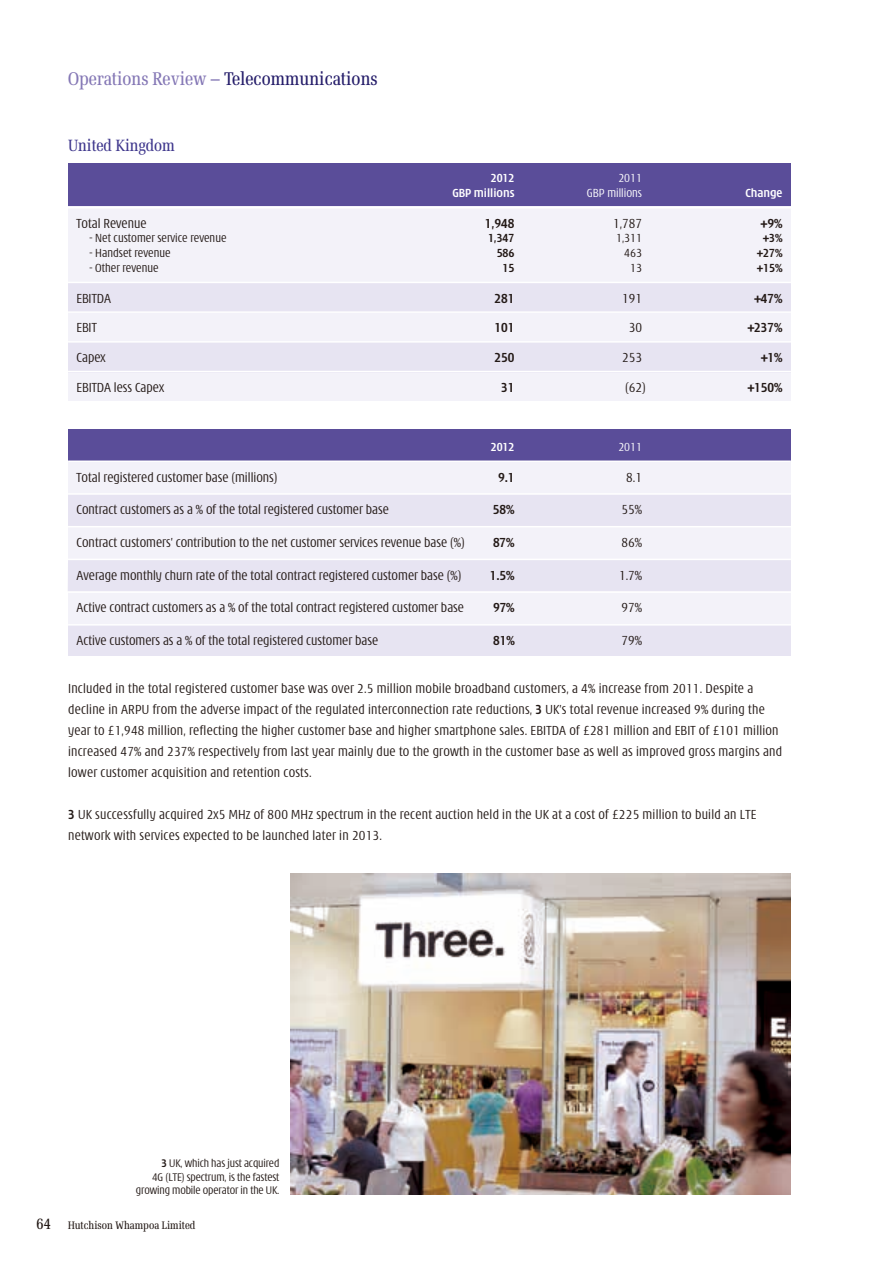
<style>
.page{position:relative;width:893px;height:1263px;background:#fff}
.page>*{position:absolute;margin:0;border:0;box-sizing:border-box;transform-origin:0 0}
.t1{font:20.25px "Verona";color:#241c69}
.t2{font:18px "Verona";color:#3e368c}
.t3{font:300 condensed 14.25px/21px "Modena";letter-spacing:.015em;color:#231916}
.t4{font:700 condensed 14.25px "Modena";color:#231916}
.t5{font:300 condensed 12.75px "Modena";color:#231916}
.t6{font:700 condensed 12.75px "Modena";color:#fff}
.t7{font:700 condensed 12.75px "Modena";color:#231916}
.t8{font:300 condensed 12.75px "Modena";color:#fff}
.t9{font:300 condensed 12px/13.5px "Modena";letter-spacing:-.01em;color:#231916;text-align:right}
.t10{font:12px "Verona";color:#231916}
.s1{color:#8477b5}
.s2{font-weight:700}
.s3{font-size:16.5px}
</style>
<div class="page">
<div style="left:68px;top:459px;width:723px;height:195px;background:#f3f2f9"></div>
<div style="left:68px;top:624px;width:723px;height:31px;background:#e7e4f2"></div>
<div style="left:68px;top:559px;width:723px;height:32px;background:#e7e4f2"></div>
<div style="left:68px;top:494px;width:723px;height:32px;background:#e7e4f2"></div>
<div style="left:68px;top:429px;width:723px;height:32px;background:#5a4d99"></div>
<div style="left:68px;top:164px;width:723px;height:43px;background:#5a4d99"></div>
<div style="left:68px;top:207px;width:723px;height:194px;background:#f3f2f9"></div>
<div style="left:68px;top:283px;width:723px;height:30px;background:#e7e4f2"></div>
<div style="left:68px;top:342px;width:723px;height:30px;background:#e7e4f2"></div>
<hr style="left:68px;top:207px;width:723px;height:1px;background:#fff">
<hr style="left:68px;top:282px;width:723px;height:1px;background:#fff">
<hr style="left:68px;top:311px;width:723px;height:2px;background:#fff">
<hr style="left:68px;top:341px;width:723px;height:2px;background:#fff">
<hr style="left:68px;top:371px;width:723px;height:1px;background:#fff">
<hr style="left:68px;top:460px;width:723px;height:2px;background:#fff">
<hr style="left:68px;top:493px;width:723px;height:2px;background:#fff">
<hr style="left:68px;top:526px;width:723px;height:1px;background:#fff">
<hr style="left:68px;top:559px;width:723px;height:1px;background:#fff">
<hr style="left:68px;top:591px;width:723px;height:2px;background:#fff">
<hr style="left:68px;top:624px;width:723px;height:1px;background:#fff">
<img style="left:290px;top:873px;width:501px;height:322px">
<h1 class="t1" style="left:68px;top:69px;width:311px"><span class="s1">Operations Review –</span> Telecommunications</h1>
<p class="t2" style="left:68px;top:137px;width:109px">United Kingdom</p>
<p class="t6" style="left:491px;top:172px;width:25px">2012</p>
<p class="t8" style="left:618px;top:172px;width:25px">2011</p>
<p class="t6" style="left:452px;top:187px;width:64px">GBP millions</p>
<p class="t8" style="left:587px;top:187px;width:57px">GBP millions</p>
<p class="t6" style="left:746px;top:187px;width:38px">Change</p>
<p class="t3" style="left:77px;top:213px;width:72px">Total Revenue</p>
<p class="t4" style="left:485px;top:217px;width:31px">1,948</p>
<p class="t3" style="left:613px;top:213px;width:30px">1,787</p>
<p class="t4" style="left:761px;top:217px;width:23px">+9%</p>
<p class="t5" style="left:89px;top:232px;width:139px">- Net customer service revenue</p>
<p class="t7" style="left:488px;top:232px;width:28px">1,347</p>
<p class="t5" style="left:616px;top:232px;width:27px">1,311</p>
<p class="t7" style="left:763px;top:232px;width:21px">+3%</p>
<p class="t5" style="left:89px;top:247px;width:83px">- Handset revenue</p>
<p class="t7" style="left:497px;top:247px;width:19px">586</p>
<p class="t5" style="left:624px;top:247px;width:19px">463</p>
<p class="t7" style="left:757px;top:247px;width:27px">+27%</p>
<p class="t5" style="left:89px;top:262px;width:71px">- Other revenue</p>
<p class="t7" style="left:503px;top:262px;width:13px">15</p>
<p class="t5" style="left:630px;top:262px;width:13px">13</p>
<p class="t7" style="left:757px;top:262px;width:27px">+15%</p>
<p class="t3" style="left:77px;top:288px;width:36px">EBITDA</p>
<p class="t4" style="left:495px;top:291px;width:21px">281</p>
<p class="t3" style="left:622px;top:288px;width:21px">191</p>
<p class="t4" style="left:754px;top:291px;width:30px">+47%</p>
<p class="t3" style="left:77px;top:318px;width:22px">EBIT</p>
<p class="t4" style="left:495px;top:321px;width:21px">101</p>
<p class="t3" style="left:629px;top:318px;width:15px">30</p>
<p class="t4" style="left:748px;top:321px;width:36px">+237%</p>
<p class="t3" style="left:77px;top:348px;width:31px">Capex</p>
<p class="t4" style="left:495px;top:351px;width:21px">250</p>
<p class="t3" style="left:622px;top:348px;width:21px">253</p>
<p class="t4" style="left:761px;top:351px;width:23px">+1%</p>
<p class="t3" style="left:77px;top:377px;width:89px">EBITDA less Capex</p>
<p class="t4" style="left:501px;top:380px;width:15px">31</p>
<p class="t3" style="left:625px;top:377px;width:22px">(62)</p>
<p class="t4" style="left:748px;top:380px;width:36px">+150%</p>
<p class="t6" style="left:491px;top:440px;width:25px">2012</p>
<p class="t8" style="left:618px;top:440px;width:25px">2011</p>
<p class="t3" style="left:77px;top:467px;width:203px">Total registered customer base (millions)</p>
<p class="t4" style="left:498px;top:470px;width:18px">9.1</p>
<p class="t3" style="left:626px;top:467px;width:17px">8.1</p>
<p class="t3" style="left:77px;top:500px;width:314px">Contract customers as a % of the total registered customer base</p>
<p class="t4" style="left:493px;top:503px;width:23px">58%</p>
<p class="t3" style="left:622px;top:500px;width:22px">55%</p>
<p class="t3" style="left:77px;top:532px;width:390px">Contract customers’ contribution to the net customer services revenue base (%)</p>
<p class="t4" style="left:493px;top:536px;width:23px">87%</p>
<p class="t3" style="left:622px;top:532px;width:22px">86%</p>
<p class="t3" style="left:77px;top:565px;width:386px">Average monthly churn rate of the total contract registered customer base (%)</p>
<p class="t4" style="left:490px;top:568px;width:26px">1.5%</p>
<p class="t3" style="left:619px;top:565px;width:25px">1.7%</p>
<p class="t3" style="left:77px;top:598px;width:389px">Active contract customers as a % of the total contract registered customer base</p>
<p class="t4" style="left:493px;top:601px;width:23px">97%</p>
<p class="t3" style="left:622px;top:598px;width:22px">97%</p>
<p class="t3" style="left:77px;top:630px;width:303px">Active customers as a % of the total registered customer base</p>
<p class="t4" style="left:493px;top:634px;width:23px">81%</p>
<p class="t3" style="left:622px;top:630px;width:22px">79%</p>
<p class="t3" style="left:68px;top:678px;width:716px">Included in the total registered customer base was over 2.5 million mobile broadband customers, a 4% increase from 2011. Despite a decline in ARPU from the adverse impact of the regulated interconnection rate reductions, <span class="s2">3</span> UK’s total revenue increased 9% during the year to £1,948 million, reflecting the higher customer base and higher smartphone sales. EBITDA of £281 million and EBIT of £101 million increased 47% and 237% respectively from last year mainly due to the growth in the customer base as well as improved gross margins and lower customer acquisition and retention costs.</p>
<p class="t3" style="left:68px;top:804px;width:690px"><span class="s2">3</span> UK successfully acquired 2x5 MHz of 800 MHz spectrum in the recent auction held in the UK at a cost of £225 million to build an LTE network with services expected to be launched later in 2013.</p>
<p class="t9" style="left:136px;top:1157px;width:145px"><span class="s2">3</span> UK, which has just acquired<br>4G (LTE) spectrum, is the fastest growing mobile operator in the UK.</p>
<p class="t10" style="left:36px;top:1219px;width:161px"><span class="s3">64</span> Hutchison Whampoa Limited</p>
</div>
